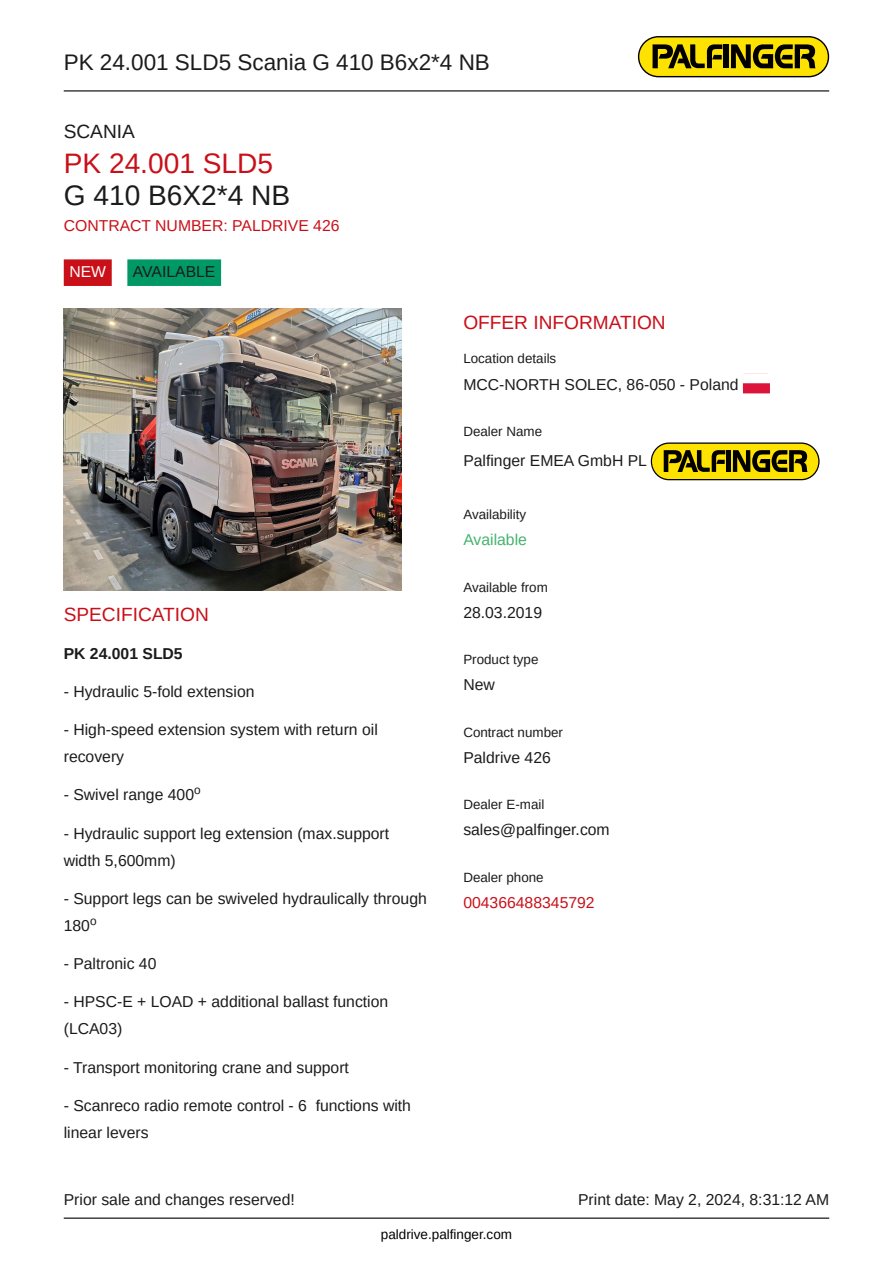
<style>
.page{position:relative;width:893px;height:1263px;background:#fff}
.page>*{position:absolute;margin:0;border:0;box-sizing:border-box;transform-origin:0 0}
.t1{font:28.2px "Arimo";color:#c91019}
.t2{font:28.2px "Arimo";color:#1b1b1b}
.t3{font:22.5px "Arimo";color:#1b1b1b}
.t4{font:19.2px "Arimo";color:#c91019}
.t5{font:19.2px "Arimo";color:#1b1b1b}
.t6{font:15.75px/27px "Arimo";color:#1b1b1b}
.t7{font:15.75px "Arimo";color:#c91019}
.t8{font:15.75px "Arimo";color:#43b36c}
.t9{font:15.75px "Arimo";color:#fff}
.t10{font:13.5px "Arimo";color:#000}
.t11{font:13.35px "Arimo";color:#1b1b1b}
.t12{font:11.85px "Arimo";color:#1b1b1b}
</style>
<div class="page">
<hr style="left:64px;top:90px;width:765px;height:1px;background:#000">
<hr style="left:64px;top:1217px;width:765px;height:2px;background:#000">
<svg style="left:638px;top:36px;width:191px;height:41px;background:#a3930b"></svg>
<div style="left:64px;top:259px;width:48px;height:27px;background:#c91019"></div>
<div style="left:127px;top:259px;width:94px;height:27px;background:#096"></div>
<img style="left:64px;top:309px;width:337px;height:281px">
<div style="left:743px;top:383px;width:27px;height:10px;background:#dc143c"></div>
<svg style="left:651px;top:442px;width:168px;height:38px;background:#a4940e"></svg>
<h2 class="t3" style="left:64px;top:53px;width:428px">PK 24.001 SLD5 Scania G 410 B6x2*4 NB</h2>
<p class="t5" style="left:64px;top:124px;width:73px">SCANIA</p>
<h1 class="t1" style="left:64px;top:152px;width:211px">PK 24.001 SLD5</h1>
<h1 class="t2" style="left:64px;top:185px;width:228px">G 410 B6X2*4 NB</h1>
<p class="t7" style="left:64px;top:220px;width:277px">CONTRACT NUMBER: PALDRIVE 426</p>
<p class="t9" style="left:69px;top:266px;width:38px">NEW</p>
<p class="t6" style="left:133px;top:259px;width:84px">AVAILABLE</p>
<p class="t4" style="left:64px;top:607px;width:147px">SPECIFICATION</p>
<p class="t6" style="left:64px;top:641px;width:120px">PK 24.001 SLD5</p>
<p class="t6" style="left:64px;top:679px;width:192px">- Hydraulic 5-fold extension</p>
<p class="t6" style="left:64px;top:717px;width:316px">- High-speed extension system with return oil recovery</p>
<p class="t6" style="left:64px;top:783px;width:132px">- Swivel range 400</p>
<p class="t6" style="left:64px;top:821px;width:327px">- Hydraulic support leg extension (max.support width 5,600mm)</p>
<p class="t6" style="left:64px;top:886px;width:365px">- Support legs can be swiveled hydraulically through<br>180</p>
<p class="t6" style="left:64px;top:951px;width:94px">- Paltronic 40</p>
<p class="t6" style="left:64px;top:990px;width:326px">- HPSC-E + LOAD + additional ballast function (LCA03)</p>
<p class="t6" style="left:64px;top:1055px;width:287px">- Transport monitoring crane and support</p>
<p class="t6" style="left:64px;top:1092px;width:349px">- Scanreco radio remote control - 6 functions with linear levers</p>
<p class="t12" style="left:194px;top:786px;width:8px">o</p>
<p class="t12" style="left:90px;top:916px;width:8px">o</p>
<p class="t4" style="left:463px;top:315px;width:204px">OFFER INFORMATION</p>
<p class="t11" style="left:463px;top:353px;width:94px">Location details</p>
<p class="t6" style="left:463px;top:373px;width:277px">MCC-NORTH SOLEC, 86-050 - Poland</p>
<p class="t11" style="left:463px;top:426px;width:80px">Dealer Name</p>
<p class="t6" style="left:463px;top:448px;width:185px">Palfinger EMEA GmbH PL</p>
<p class="t11" style="left:463px;top:510px;width:64px">Availability</p>
<p class="t8" style="left:463px;top:534px;width:65px">Available</p>
<p class="t11" style="left:463px;top:582px;width:86px">Available from</p>
<p class="t6" style="left:463px;top:600px;width:80px">28.03.2019</p>
<p class="t11" style="left:463px;top:655px;width:77px">Product type</p>
<p class="t6" style="left:463px;top:673px;width:33px">New</p>
<p class="t11" style="left:463px;top:727px;width:101px">Contract number</p>
<p class="t6" style="left:463px;top:745px;width:89px">Paldrive 426</p>
<p class="t11" style="left:463px;top:799px;width:83px">Dealer E-mail</p>
<p class="t6" style="left:463px;top:817px;width:148px">sales@palfinger.com</p>
<p class="t11" style="left:463px;top:872px;width:82px">Dealer phone</p>
<p class="t7" style="left:463px;top:896px;width:133px">004366488345792</p>
<p class="t6" style="left:64px;top:1188px;width:233px">Prior sale and changes reserved!</p>
<p class="t6" style="left:578px;top:1188px;width:253px">Print date: May 2, 2024, 8:31:12 AM</p>
<p class="t10" style="left:381px;top:1229px;width:133px">paldrive.palfinger.com</p>
</div>
